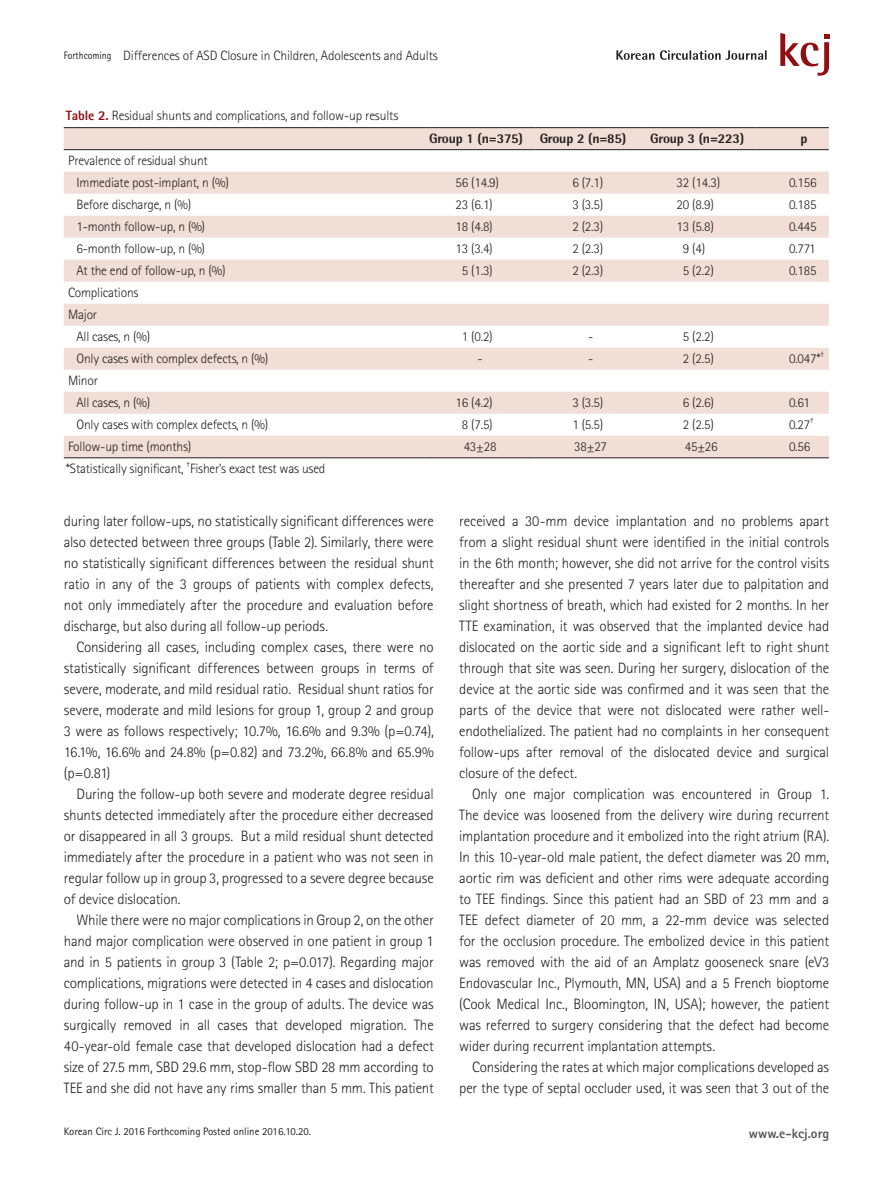
<style>
.page{position:relative;width:893px;height:1191px;background:#fff}
.page>*{position:absolute;margin:0;border:0;box-sizing:border-box;transform-origin:0 0}
.t1{font:300 15px/21px "Rotis Sans Serif Std";letter-spacing:-.01em;color:#231f20;text-align:justify}
.t2{font:300 13.5px/22px "Rotis Sans Serif Std";letter-spacing:-.015em;color:#231f20}
.t3{font:800 13.5px "Rotis Semi Sans Std";letter-spacing:-.015em;color:#231f20}
.t4{font:800 13.5px "Rotis Sans Serif Std";color:#57585a}
.t5{font:10.8px "Rotis Sans Serif Std";color:#231f20}
.t6{font:10.8px "Rotis Sans Serif Std";color:#231f20;scale:.9 1}
.t7{font:300 7.8px "Rotis Sans Serif Std";color:#231f20}
.s1{font-weight:800;color:#900f13}
</style>
<div class="page">
<svg style="left:616px;top:50px;width:151px;height:10px"></svg>
<svg style="left:780px;top:33px;width:49px;height:43px"></svg>
<svg style="left:64px;top:128px;width:765px;height:329px;fill:#f1ded6"></svg>
<hr style="left:64px;top:127px;width:85px;height:1px;background:#231f20">
<hr style="left:149px;top:127px;width:276px;height:1px;background:#231f20">
<hr style="left:425px;top:127px;width:110px;height:1px;background:#231f20">
<hr style="left:535px;top:127px;width:111px;height:1px;background:#231f20">
<hr style="left:646px;top:127px;width:110px;height:1px;background:#231f20">
<hr style="left:756px;top:127px;width:73px;height:1px;background:#231f20">
<hr style="left:64px;top:149px;width:85px;height:1px;background:#231f20">
<hr style="left:149px;top:149px;width:276px;height:1px;background:#231f20">
<hr style="left:425px;top:149px;width:110px;height:1px;background:#231f20">
<hr style="left:535px;top:149px;width:111px;height:1px;background:#231f20">
<hr style="left:646px;top:149px;width:110px;height:1px;background:#231f20">
<hr style="left:756px;top:149px;width:73px;height:1px;background:#231f20">
<hr style="left:64px;top:457px;width:85px;height:1px;background:#231f20">
<hr style="left:149px;top:457px;width:276px;height:1px;background:#231f20">
<hr style="left:425px;top:457px;width:110px;height:1px;background:#231f20">
<hr style="left:535px;top:457px;width:111px;height:1px;background:#231f20">
<hr style="left:646px;top:457px;width:110px;height:1px;background:#231f20">
<hr style="left:756px;top:457px;width:73px;height:1px;background:#231f20">
<p class="t6" style="left:64px;top:49px;width:55px">Forthcoming</p>
<p class="t2" style="left:123px;top:44px;width:316px">Differences of ASD Closure in Children, Adolescents and Adults</p>
<p class="t2" style="left:66px;top:104px;width:334px"><span class="s1">Table 2.</span> Residual shunts and complications, and follow-up results</p>
<p class="t2" style="left:77px;top:149px;width:154px;text-indent:-9px">Prevalence of residual shunt<br>Immediate post-implant, n (%)</p>
<p class="t3" style="left:429px;top:130px;width:199px">Group 1 (n=375) Group 2 (n=85)</p>
<p class="t3" style="left:650px;top:130px;width:96px">Group 3 (n=223)</p>
<p class="t3" style="left:800px;top:130px;width:9px">p</p>
<p class="t2" style="left:455px;top:171px;width:45px">56 (14.9)</p>
<p class="t2" style="left:572px;top:171px;width:33px">6 (7.1)</p>
<p class="t2" style="left:677px;top:171px;width:45px">32 (14.3)</p>
<p class="t2" style="left:789px;top:171px;width:29px">0.156</p>
<p class="t2" style="left:77px;top:194px;width:116px">Before discharge, n (%)</p>
<p class="t2" style="left:455px;top:194px;width:39px">23 (6.1)</p>
<p class="t2" style="left:572px;top:194px;width:33px">3 (3.5)</p>
<p class="t2" style="left:677px;top:194px;width:39px">20 (8.9)</p>
<p class="t2" style="left:789px;top:194px;width:29px">0.185</p>
<p class="t2" style="left:77px;top:216px;width:130px">1-month follow-up, n (%)</p>
<p class="t2" style="left:455px;top:216px;width:39px">18 (4.8)</p>
<p class="t2" style="left:572px;top:216px;width:33px">2 (2.3)</p>
<p class="t2" style="left:677px;top:216px;width:39px">13 (5.8)</p>
<p class="t2" style="left:789px;top:216px;width:29px">0.445</p>
<p class="t2" style="left:77px;top:238px;width:130px">6-month follow-up, n (%)</p>
<p class="t2" style="left:455px;top:238px;width:39px">13 (3.4)</p>
<p class="t2" style="left:572px;top:238px;width:33px">2 (2.3)</p>
<p class="t2" style="left:683px;top:238px;width:24px">9 (4)</p>
<p class="t2" style="left:789px;top:238px;width:28px">0.771</p>
<p class="t2" style="left:77px;top:260px;width:151px">At the end of follow-up, n (%)</p>
<p class="t2" style="left:462px;top:260px;width:33px">5 (1.3)</p>
<p class="t2" style="left:572px;top:260px;width:33px">2 (2.3)</p>
<p class="t2" style="left:683px;top:260px;width:33px">5 (2.2)</p>
<p class="t2" style="left:789px;top:260px;width:29px">0.185</p>
<p class="t2" style="left:68px;top:282px;width:72px">Complications<br>Major</p>
<p class="t2" style="left:77px;top:326px;width:75px">All cases, n (%)</p>
<p class="t2" style="left:462px;top:326px;width:33px">1 (0.2)</p>
<p class="t2" style="left:588px;top:326px;width:7px">-</p>
<p class="t2" style="left:683px;top:326px;width:33px">5 (2.2)</p>
<p class="t2" style="left:77px;top:348px;width:193px">Only cases with complex defects, n (%)</p>
<p class="t2" style="left:477px;top:348px;width:7px">-</p>
<p class="t2" style="left:588px;top:348px;width:7px">-</p>
<p class="t2" style="left:683px;top:348px;width:33px">2 (2.5)</p>
<p class="t2" style="left:789px;top:348px;width:33px">0.047*</p>
<p class="t7" style="left:820px;top:350px;width:5px">†</p>
<p class="t2" style="left:77px;top:370px;width:75px;text-indent:-9px">Minor<br>All cases, n (%)</p>
<p class="t2" style="left:455px;top:392px;width:39px">16 (4.2)</p>
<p class="t2" style="left:572px;top:392px;width:33px">3 (3.5)</p>
<p class="t2" style="left:683px;top:392px;width:33px">6 (2.6)</p>
<p class="t2" style="left:789px;top:392px;width:22px">0.61</p>
<p class="t7" style="left:810px;top:416px;width:5px">†</p>
<p class="t2" style="left:77px;top:414px;width:193px">Only cases with complex defects, n (%)</p>
<p class="t2" style="left:462px;top:414px;width:33px">8 (7.5)</p>
<p class="t2" style="left:572px;top:414px;width:33px">1 (5.5)</p>
<p class="t2" style="left:683px;top:414px;width:33px">2 (2.5)</p>
<p class="t2" style="left:789px;top:414px;width:23px">0.27</p>
<p class="t2" style="left:68px;top:436px;width:125px">Follow-up time (months)</p>
<p class="t2" style="left:464px;top:436px;width:34px">43±28</p>
<p class="t2" style="left:574px;top:436px;width:34px">38±27</p>
<p class="t2" style="left:685px;top:436px;width:34px">45±26</p>
<p class="t2" style="left:789px;top:436px;width:23px">0.56</p>
<p class="t2" style="left:66px;top:457px;width:119px">*Statistically significant,</p>
<p class="t7" style="left:187px;top:459px;width:5px">†</p>
<p class="t2" style="left:190px;top:457px;width:137px">Fisher’s exact test was used</p>
<p class="t1" style="left:64px;top:510px;width:371px">during later follow-ups, no statistically significant differences were also detected between three groups (Table 2). Similarly, there were no statistically significant differences between the residual shunt ratio in any of the 3 groups of patients with complex defects, not only immediately after the procedure and evaluation before discharge, but also during all follow-up periods.</p>
<p class="t1" style="left:64px;top:636px;width:371px;text-indent:13px">Considering all cases, including complex cases, there were no statistically significant differences between groups in terms of severe, moderate, and mild residual ratio. Residual shunt ratios for severe, moderate and mild lesions for group 1, group 2 and group 3 were as follows respectively; 10.7%, 16.6% and 9.3% (p=0.74), 16.1%, 16.6% and 24.8% (p=0.82) and 73.2%, 66.8% and 65.9% (p=0.81)</p>
<p class="t1" style="left:64px;top:783px;width:371px;text-indent:13px">During the follow-up both severe and moderate degree residual shunts detected immediately after the procedure either decreased or disappeared in all 3 groups. But a mild residual shunt detected immediately after the procedure in a patient who was not seen in regular follow up in group 3, progressed to a severe degree because of device dislocation.</p>
<p class="t1" style="left:64px;top:909px;width:371px;text-indent:13px">While there were no major complications in Group 2, on the other hand major complication were observed in one patient in group 1 and in 5 patients in group 3 (Table 2; p=0.017). Regarding major complications, migrations were detected in 4 cases and dislocation during follow-up in 1 case in the group of adults. The device was surgically removed in all cases that developed migration. The 40-year-old female case that developed dislocation had a defect size of 27.5 mm, SBD 29.6 mm, stop-flow SBD 28 mm according to TEE and she did not have any rims smaller than 5 mm. This patient</p>
<p class="t1" style="left:459px;top:510px;width:371px">received a 30-mm device implantation and no problems apart from a slight residual shunt were identified in the initial controls in the 6th month; however, she did not arrive for the control visits thereafter and she presented 7 years later due to palpitation and slight shortness of breath, which had existed for 2 months. In her TTE examination, it was observed that the implanted device had dislocated on the aortic side and a significant left to right shunt through that site was seen. During her surgery, dislocation of the device at the aortic side was confirmed and it was seen that the parts of the device that were not dislocated were rather well&shy;endothelialized. The patient had no complaints in her consequent follow-ups after removal of the dislocated device and surgical closure of the defect.</p>
<p class="t1" style="left:459px;top:783px;width:371px;text-indent:13px">Only one major complication was encountered in Group 1.<br>The device was loosened from the delivery wire during recurrent implantation procedure and it embolized into the right atrium (RA).<br>In this 10-year-old male patient, the defect diameter was 20 mm, aortic rim was deficient and other rims were adequate according to TEE findings. Since this patient had an SBD of 23 mm and a TEE defect diameter of 20 mm, a 22-mm device was selected for the occlusion procedure. The embolized device in this patient was removed with the aid of an Amplatz gooseneck snare (eV3<br>Endovascular Inc., Plymouth, MN, USA) and a 5 French bioptome (Cook Medical Inc., Bloomington, IN, USA); however, the patient was referred to surgery considering that the defect had become wider during recurrent implantation attempts.</p>
<p class="t1" style="left:459px;top:1056px;width:371px;text-align:right">Considering the rates at which major complications developed as per the type of septal occluder used, it was seen that 3 out of the</p>
<p class="t5" style="left:64px;top:1125px;width:249px">Korean Circ J. 2016 Forthcoming Posted online 2016.10.20.</p>
<p class="t4" style="left:749px;top:1124px;width:82px">www.e-kcj.org</p>
</div>
